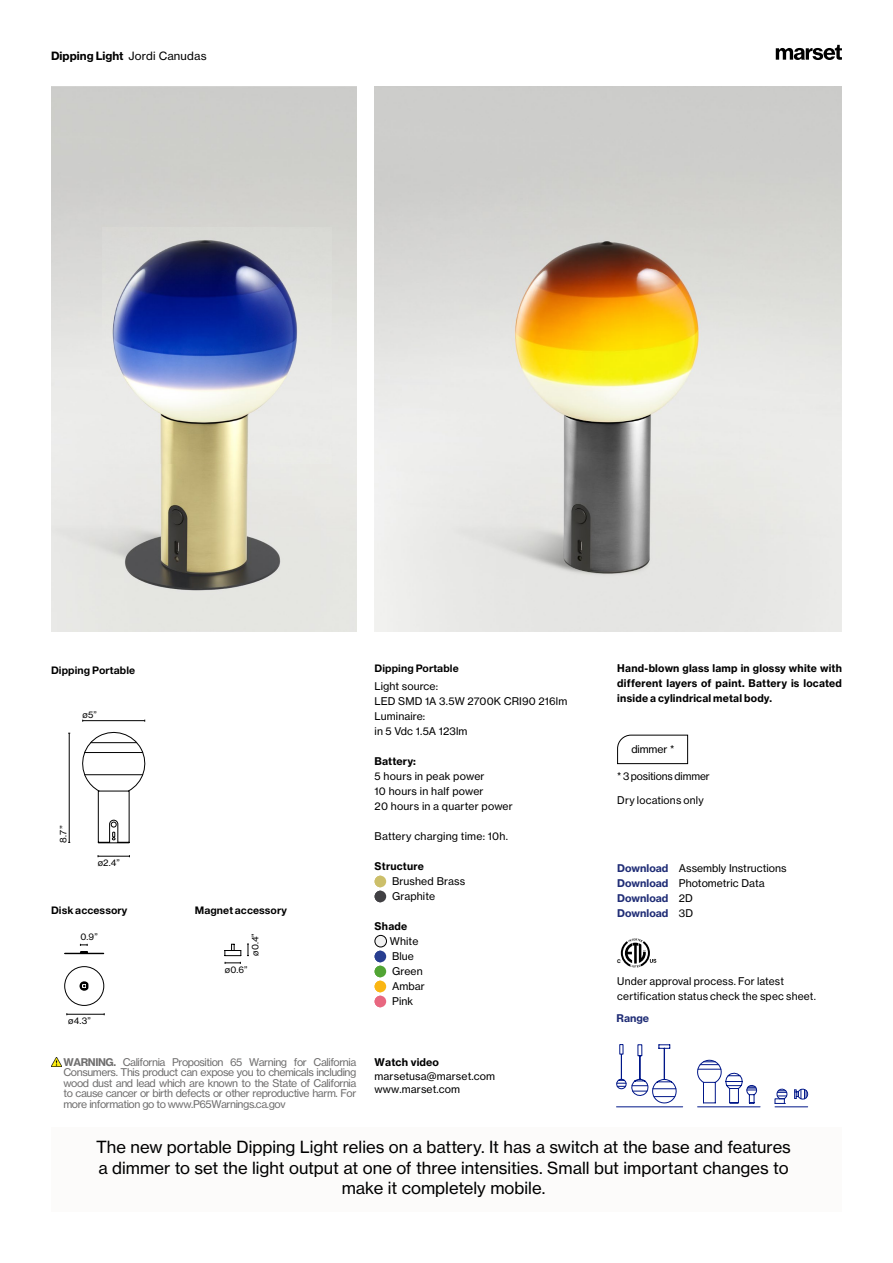
<style>
.page{position:relative;width:893px;height:1263px;background:#fff}
.page>*{position:absolute;margin:0;border:0;box-sizing:border-box;transform-origin:0 0}
.t1{font:16.5px/20.2px "N Haas Grotesk TX Pro 55 Rg";color:#000;text-align:center}
.t2{font:11.25px "N Haas Grotesk TX Pro 75 Bd";color:#000}
.t3{font:10.5px/15px "N Haas Grotesk TX Pro 55 Rg";letter-spacing:.01em;color:#000}
.t4{font:10.5px/10.5px "N Haas Grotesk TX Pro 55 Rg";letter-spacing:-.04em;color:#706f6f;text-align:justify}
.t5{font:10.5px/15px "N Haas Grotesk TX Pro 75 Bd";letter-spacing:.02em;color:#000;text-align:justify}
.t6{font:700 10.5px "Helvetica Neue LT Std";letter-spacing:.01em;color:#000}
.t7{font:10.5px/15px "N Haas Grotesk TX Pro 75 Bd";color:#202d76}
.t8{font:10.5px "N Haas Grotesk TX Pro 55 Rg";letter-spacing:-.01em;color:#000}
.t9{font:9px "N Haas Grotesk TX Pro 55 Rg";letter-spacing:.02em;color:#000}
.t10{font:700 5.1px "Helvetica LT Std";color:#000}
.s1{font-family:"N Haas Grotesk TX Pro 55 Rg"}
.s2{font-family:"Helvetica Neue LT Std"}
.s3{font-family:"N Haas Grotesk TX Pro 75 Bd"}
.s4{font-family:"N Haas Grotesk TX Pro 75 Bd";color:#202d76}
.s5{font-family:"N Haas Grotesk TX Pro 55 Rg";color:#000}
</style>
<div class="page">
<div style="left:51px;top:1128px;width:791px;height:84px;background:#fcfbfa"></div>
<div style="left:375px;top:876px;width:11px;height:11px;background:#ccbf6a;border-radius:50%"></div>
<div style="left:375px;top:876px;width:5px;height:11px;background:#ccbf6a"></div>
<div style="left:375px;top:891px;width:11px;height:11px;background:#414043;border-radius:50%"></div>
<div style="left:375px;top:891px;width:5px;height:11px;background:#414043"></div>
<div style="left:375px;top:935px;width:11px;height:12px;background:#f1f1f1;border-radius:50%"></div>
<div style="left:375px;top:935px;width:6px;height:12px;background:#f1f1f1"></div>
<div style="left:375px;top:935px;width:12px;height:12px;border:1px solid #000;border-radius:50%"></div>
<div style="left:375px;top:951px;width:11px;height:11px;background:#283e90;border-radius:50%"></div>
<div style="left:375px;top:951px;width:5px;height:11px;background:#283e90"></div>
<div style="left:375px;top:966px;width:11px;height:11px;background:#51a434;border-radius:50%"></div>
<div style="left:375px;top:966px;width:5px;height:11px;background:#51a434"></div>
<div style="left:375px;top:981px;width:11px;height:11px;background:#fab613;border-radius:50%"></div>
<div style="left:375px;top:981px;width:5px;height:11px;background:#fab613"></div>
<div style="left:375px;top:996px;width:11px;height:11px;background:#e86780;border-radius:50%"></div>
<div style="left:375px;top:996px;width:5px;height:11px;background:#e86780"></div>
<svg style="left:776px;top:45px;width:66px;height:15px"></svg>
<svg style="left:617px;top:734px;width:71px;height:30px"></svg>
<hr style="left:98px;top:856px;width:31px;height:1px;background:#000">
<hr style="left:69px;top:733px;width:1px;height:109px;background:#000">
<hr style="left:83px;top:720px;width:62px;height:1px;background:#000">
<svg style="left:82px;top:731px;width:64px;height:112px"></svg>
<hr style="left:91px;top:742px;width:46px;height:1px;background:#000">
<hr style="left:85px;top:752px;width:58px;height:1px;background:#000">
<hr style="left:85px;top:774px;width:58px;height:1px;background:#000">
<svg style="left:616px;top:1044px;width:61px;height:60px"></svg>
<svg style="left:697px;top:1059px;width:60px;height:44px"></svg>
<hr style="left:616px;top:1106px;width:67px;height:1px;background:#001789">
<hr style="left:698px;top:1106px;width:62px;height:1px;background:#001789">
<hr style="left:775px;top:1106px;width:33px;height:1px;background:#001789">
<svg style="left:775px;top:1088px;width:13px;height:16px"></svg>
<svg style="left:794px;top:1088px;width:14px;height:12px"></svg>
<hr style="left:67px;top:1014px;width:37px;height:1px;background:#000">
<svg style="left:64px;top:944px;width:40px;height:62px"></svg>
<svg style="left:225px;top:962px;width:16px;height:2px"></svg>
<svg style="left:225px;top:944px;width:24px;height:12px"></svg>
<img style="left:375px;top:86px;width:467px;height:545px">
<svg style="left:52px;top:1057px;width:10px;height:9px"></svg>
<img style="left:51px;top:87px;width:306px;height:544px">
<img style="left:102px;top:228px;width:230px;height:235px">
<svg style="left:621px;top:938px;width:35px;height:29px"></svg>
<p class="t2" style="left:51px;top:49px;width:157px">Dipping Light <span class="s1">Jordi Canudas</span></p>
<p class="t6" style="left:51px;top:664px;width:86px">Dipping Portable</p>
<p class="t9" style="left:82px;top:709px;width:16px">ø5”</p>
<p class="t9" style="left:58px;top:843px;width:18px;rotate:-90deg">8.7<span class="s2">”</span></p>
<p class="t9" style="left:98px;top:857px;width:24px">ø2.4”</p>
<p class="t6" style="left:51px;top:904px;width:78px">Disk accessory</p>
<p class="t9" style="left:80px;top:932px;width:19px">0.9”</p>
<p class="t9" style="left:68px;top:1015px;width:24px">ø4.3”</p>
<p class="t6" style="left:195px;top:904px;width:94px">Magnet accessory</p>
<p class="t9" style="left:250px;top:956px;width:24px;rotate:-90deg">ø0.4”</p>
<p class="t9" style="left:225px;top:964px;width:24px">ø0.6”</p>
<p class="t4" style="left:63px;top:1056px;width:294px"><span class="s3">WARNING.</span> California Proposition 65 Warning for California Consumers. This product can expose you to chemicals including wood dust and lead which are known to the State of California to cause cancer or birth defects or other reproductive harm. For more information go to www.P65Warnings.ca.gov</p>
<p class="t6" style="left:375px;top:662px;width:86px">Dipping Portable</p>
<p class="t3" style="left:375px;top:679px;width:194px">Light source:<br>LED SMD 1A 3.5W 2700K CRI90 216lm<br>Luminaire:<br>in 5 Vdc 1.5A 123lm</p>
<p class="t5" style="left:375px;top:754px;width:43px">Battery:</p>
<p class="t3" style="left:375px;top:769px;width:140px">5 hours in peak power<br>10 hours in half power<br>20 hours in a quarter power</p>
<p class="t3" style="left:375px;top:829px;width:135px">Battery charging time: 10h.</p>
<p class="t5" style="left:375px;top:859px;width:51px">Structure</p>
<p class="t3" style="left:392px;top:874px;width:75px">Brushed Brass<br>Graphite</p>
<p class="t5" style="left:375px;top:919px;width:34px">Shade</p>
<p class="t3" style="left:390px;top:934px;width:37px">White<br>Blue<br>Green<br>Ambar<br>Pink</p>
<p class="t5" style="left:375px;top:1054px;width:66px">Watch video</p>
<p class="t3" style="left:375px;top:1069px;width:122px;line-height:13.5px">marsetusa@marset.com www.marset.com</p>
<p class="t5" style="left:617px;top:660px;width:226px">Hand-blown glass lamp in glossy white with different layers of paint. Battery is located inside a cylindrical metal body.</p>
<p class="t3" style="left:631px;top:742px;width:44px">dimmer *</p>
<p class="t8" style="left:617px;top:769px;width:94px">* 3 positions dimmer</p>
<p class="t3" style="left:617px;top:793px;width:88px">Dry locations only</p>
<p class="t3" style="left:617px;top:861px;width:171px"><span class="s4">Download</span> Assembly Instructions<br><span class="s4">Download</span> Photometric Data</p>
<p class="t7" style="left:617px;top:891px;width:77px">Download <span class="s5">2D<br></span>Download <span class="s5">3D</span></p>
<p class="t10" style="left:617px;top:958px;width:5px">C</p>
<p class="t3" style="left:617px;top:974px;width:200px">Under approval process. For latest certification status check the spec sheet.</p>
<p class="t7" style="left:616px;top:1011px;width:34px">Range</p>
<h1 class="t1" style="left:96px;top:1137px;width:696px">The new portable Dipping Light relies on a battery. It has a switch at the base and features a dimmer to set the light output at one of three intensities. Small but important changes to make it completely mobile.</h1>
</div>
